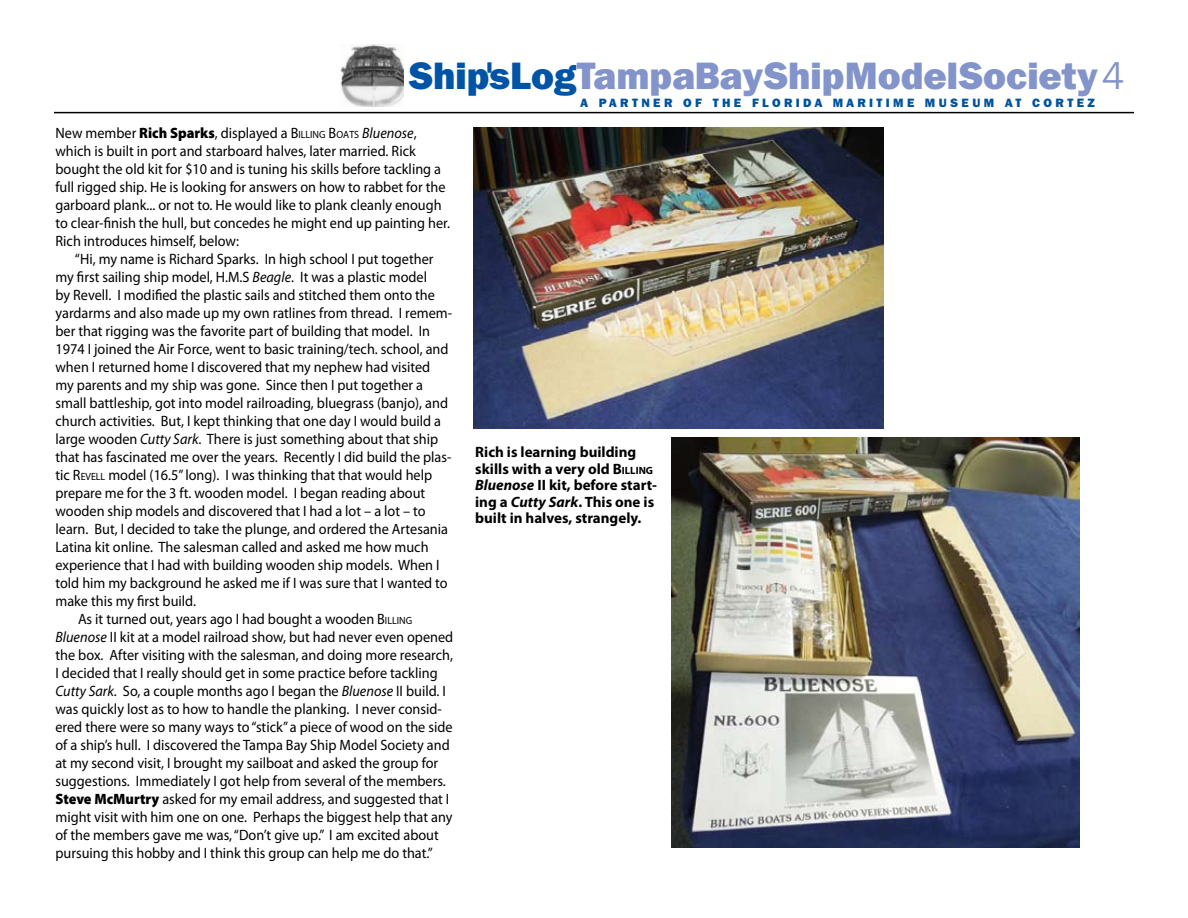
<style>
.page{position:relative;width:1188px;height:918px;background:#fff}
.page>*{position:absolute;margin:0;border:0;box-sizing:border-box;transform-origin:0 0}
.t1{font:800 37.95px "Franklin Gothic IT Cby BT";color:#8394ca}
.t2{font:15px/18px "Myriad Pro";color:#000;scale:.95 1}
.t3{font:700 15px/16.5px "Myriad Pro";color:#000}
.t4{font:800 12px "Franklin Gothic IT Cby BT";letter-spacing:.28em;color:#00539f}
.s1{color:#0054a6}
.s2{font-weight:400}
.s3{font-weight:900}
.s4{font-style:inherit}
.s5{font-size:10.5px}
.s6{font-style:italic}
</style>
<div class="page">
<hr style="left:54px;top:112px;width:1080px;height:1px;background:#000">
<img style="left:340px;top:45px;width:64px;height:61px">
<img style="left:671px;top:438px;width:408px;height:410px">
<img style="left:474px;top:127px;width:410px;height:302px">
<h1 class="t1" style="left:408px;top:52px;width:717px"><span class="s1">Ship'sLog</span>TampaBayShipModelSociety<span class="s2">4</span></h1>
<p class="t2" style="left:55px;top:123px;width:417px">New member <span class="s3">Rich Sparks</span>, displayed a <span class="s4">B</span><span class="s5">ILLING</span> <span class="s4">B</span><span class="s5">OATS</span> <span class="s6">Bluenose</span>, which is built in port and starboard halves, later married. Rick bought the old kit for $10 and is tuning his skills before tackling a full rigged ship. He is looking for answers on how to rabbet for the garboard plank... or not to. He would like to plank cleanly enough to clear-finish the hull, but concedes he might end up painting her.<br>Rich introduces himself, below:</p>
<p class="t2" style="left:75px;top:249px;width:379px">“Hi, my name is Richard Sparks. In high school I put together</p>
<p class="t2" style="left:55px;top:267px;width:393px">my first sailing ship model, H.M.S <span class="s6">Beagle</span>. It was a plastic model</p>
<p class="t2" style="left:55px;top:285px;width:401px">by Revell. I modified the plastic sails and stitched them onto the</p>
<p class="t2" style="left:55px;top:303px;width:419px">yardarms and also made up my own ratlines from thread. I remem-</p>
<p class="t2" style="left:55px;top:321px;width:396px">ber that rigging was the favorite part of building that model. In</p>
<p class="t2" style="left:55px;top:339px;width:415px">1974 I joined the Air Force, went to basic training/tech. school, and</p>
<p class="t2" style="left:55px;top:357px;width:396px">when I returned home I discovered that my nephew had visited</p>
<p class="t2" style="left:55px;top:375px;width:388px">my parents and my ship was gone. Since then I put together a</p>
<p class="t2" style="left:55px;top:393px;width:415px">small battleship, got into model railroading, bluegrass (banjo), and</p>
<p class="t2" style="left:55px;top:411px;width:408px">church activities. But, I kept thinking that one day I would build a</p>
<p class="t2" style="left:55px;top:429px;width:404px">large wooden <span class="s6">Cutty Sark</span>. There is just something about that ship</p>
<p class="t2" style="left:55px;top:447px;width:418px">that has fascinated me over the years. Recently I did build the plas-</p>
<p class="t2" style="left:55px;top:465px;width:398px">tic <span class="s4">R</span><span class="s5">EVELL</span> model (16.5” long). I was thinking that that would help</p>
<p class="t2" style="left:56px;top:483px;width:391px">prepare me for the 3 ft. wooden model. I began reading about</p>
<p class="t2" style="left:56px;top:501px;width:391px">wooden ship models and discovered that I had a lot – a lot – to</p>
<p class="t2" style="left:56px;top:519px;width:415px">learn. But, I decided to take the plunge, and ordered the Artesania</p>
<p class="t2" style="left:56px;top:537px;width:394px">Latina kit online. The salesman called and asked me how much</p>
<p class="t2" style="left:56px;top:555px;width:406px">experience that I had with building wooden ship models. When I</p>
<p class="t2" style="left:56px;top:573px;width:414px">told him my background he asked me if I was sure that I wanted to</p>
<p class="t2" style="left:56px;top:591px;width:150px">make this my first build.</p>
<p class="t2" style="left:78px;top:609px;width:352px">As it turned out, years ago I had bought a wooden <span class="s4">B</span><span class="s5">ILLING</span></p>
<p class="t2" style="left:56px;top:627px;width:420px"><span class="s6">Bluenose</span> II kit at a model railroad show, but had never even opened</p>
<p class="t2" style="left:56px;top:645px;width:420px">the box. After visiting with the salesman, and doing more research,</p>
<p class="t2" style="left:56px;top:663px;width:404px">I decided that I really should get in some practice before tackling</p>
<p class="t2" style="left:56px;top:681px;width:413px"><span class="s6">Cutty Sark</span>. So, a couple months ago I began the <span class="s6">Bluenose</span> II build. I</p>
<p class="t2" style="left:56px;top:699px;width:408px">was quickly lost as to how to handle the planking. I never consid-</p>
<p class="t2" style="left:56px;top:717px;width:420px">ered there were so many ways to “stick” a piece of wood on the side</p>
<p class="t2" style="left:56px;top:735px;width:416px">of a ship’s hull. I discovered the Tampa Bay Ship Model Society and</p>
<p class="t2" style="left:56px;top:753px;width:404px">at my second visit, I brought my sailboat and asked the group for</p>
<p class="t2" style="left:56px;top:771px;width:412px">suggestions. Immediately I got help from several of the members.</p>
<p class="t2" style="left:56px;top:789px;width:416px"><span class="s3">Steve McMurtry</span> asked for my email address, and suggested that I</p>
<p class="t2" style="left:56px;top:807px;width:419px">might visit with him one on one. Perhaps the biggest help that any</p>
<p class="t2" style="left:56px;top:825px;width:405px">of the members gave me was, “Don’t give up.” I am excited about</p>
<p class="t2" style="left:56px;top:843px;width:399px">pursuing this hobby and I think this group can help me do that.”</p>
<p class="t4" style="left:580px;top:95px;width:516px">A PARTNER OF THE FLORIDA MARITIME MUSEUM AT CORTEZ</p>
<p class="t3" style="left:475px;top:443px;width:183px">Rich is learning building skills with a very old <span class="s4">B</span><span class="s5">illing<br></span><span class="s6">Bluenose</span> II kit, before start&shy;ing a <span class="s6">Cutty Sark</span>. This one is built in halves, strangely.</p>
</div>
